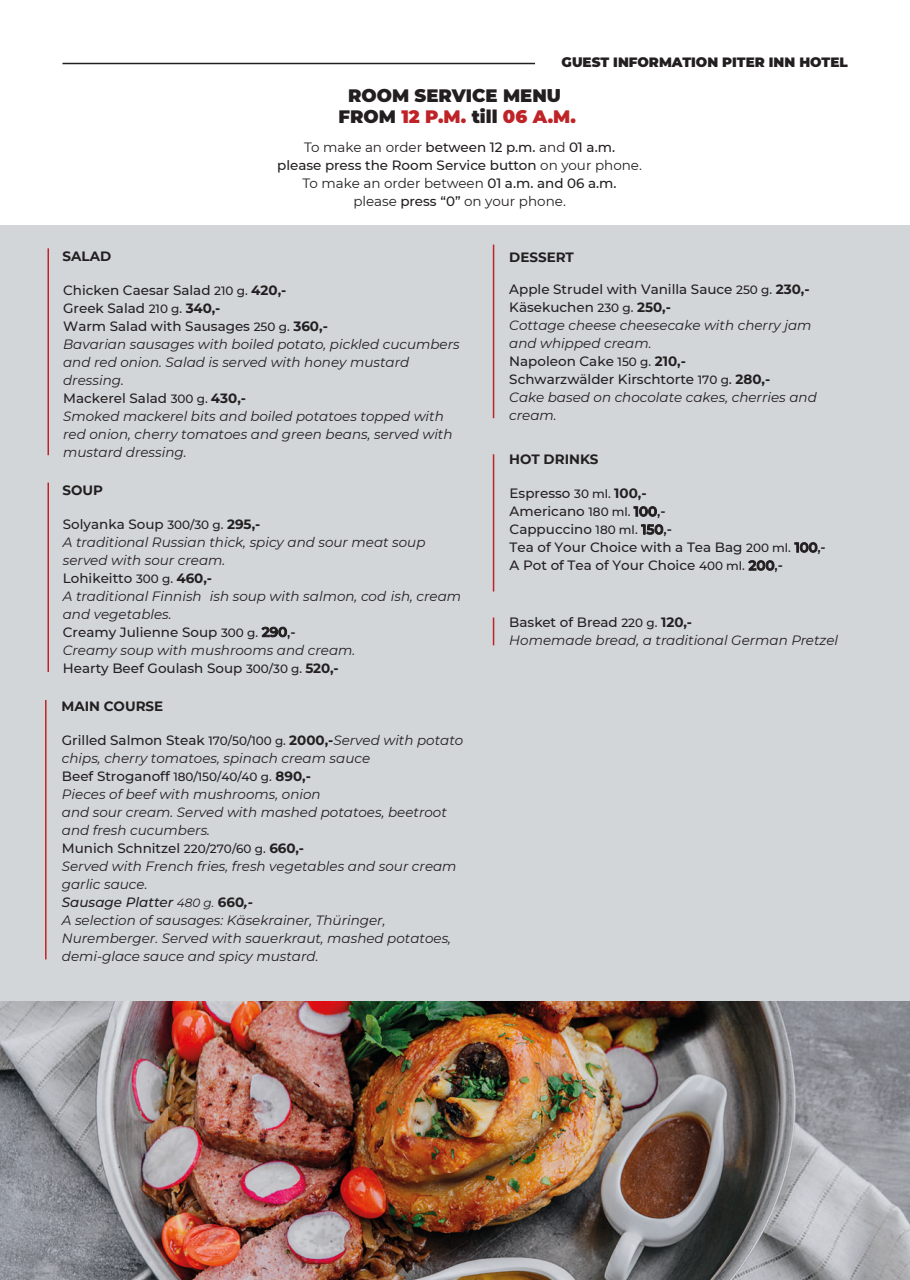
<style>
.page{position:relative;width:910px;height:1280px;background:#fff}
.page>*{position:absolute;margin:0;border:0;box-sizing:border-box;transform-origin:0 0}
.t1{font:900 18px "Montserrat";color:#bf2327}
.t2{font:900 18px "Montserrat";color:#231f20}
.t3{font:italic 13.5px/18px "Montserrat";color:#231f20}
.t4{font:500 13.5px/18px "Montserrat";color:#231f20}
.t5{font:13.5px "Montserrat";color:#231f20}
.t6{font:700 13.5px "Montserrat";color:#231f20}
.t7{font:900 13.5px "Montserrat";color:#231f20}
.t8{font:500 12px "Montserrat";color:#231f20}
.s1{color:#231f20}
.s2{font-weight:400}
.s3{font-weight:500}
.s4{font-weight:500;font-style:normal}
.s5{font-weight:500;font-style:normal;font-size:12px}
.s6{font-weight:700;font-style:normal}
.s7{font-weight:600;font-style:normal}
.s8{font-size:13.5px}
.s9{font-weight:700;font-size:13.5px}
.s10{font-size:12px}
.s11{font-weight:700}
.s12{font-weight:600}
</style>
<div class="page">
<hr style="left:63px;top:63px;width:472px;height:1px;background:#231f20">
<div style="left:0;top:225px;width:910px;height:1046px;background:#d2d6d9"></div>
<hr style="left:48px;top:248px;width:1px;height:207px;background:#bf2327">
<hr style="left:45px;top:700px;width:2px;height:259px;background:#bf2327">
<hr style="left:48px;top:483px;width:1px;height:189px;background:#bf2327">
<hr style="left:493px;top:454px;width:1px;height:137px;background:#bf2327">
<svg style="left:493px;top:617px;width:1px;height:28px"></svg>
<hr style="left:493px;top:245px;width:1px;height:173px;background:#bf2327">
<img style="left:0;top:1001px;width:910px;height:279px">
<p class="t7" style="left:562px;top:52px;width:288px">GUEST INFORMATION PITER INN HOTEL</p>
<p class="t2" style="left:348px;top:82px;width:214px">ROOM SERVICE MENU</p>
<p class="t1" style="left:339px;top:103px;width:239px"><span class="s1">FROM</span> 12 P.M. <span class="s1">till</span> 06 A.M.</p>
<p class="t4" style="left:304px;top:138px;width:312px"><span class="s2">To make an order</span> between 12 p.m. <span class="s2">and</span> 01 a.m.</p>
<p class="t4" style="left:277px;top:156px;width:366px">please press the Room Service button <span class="s2">on your phone.</span></p>
<p class="t5" style="left:303px;top:174px;width:315px">To make an order between <span class="s3">01 a.m. and 06 a.m.</span></p>
<p class="t5" style="left:353px;top:192px;width:214px">please <span class="s3">press “0”</span> on your phone.</p>
<p class="t6" style="left:62px;top:246px;width:50px">SALAD</p>
<p class="t3" style="left:63px;top:281px;width:398px"><span class="s4">Chicken Caesar Salad</span> <span class="s5">210 g.</span> <span class="s6">420,-<br></span><span class="s4">Greek Salad</span> <span class="s5">210 g.</span> <span class="s6">340,-<br></span><span class="s4">Warm Salad with Sausages</span> <span class="s5">250 g.</span> <span class="s6">360,-<br></span>Bavarian sausages with boiled potato, pickled cucumbers and red onion. Salad is served with honey mustard dressing.<br><span class="s4">Mackerel Salad</span> <span class="s5">300 g.</span> <span class="s6">430,-<br></span>Smoked mackerel bits and boiled potatoes topped with red onion, cherry tomatoes and green beans, served with mustard dressing.</p>
<p class="t6" style="left:63px;top:480px;width:42px">SOUP</p>
<p class="t3" style="left:63px;top:514px;width:400px"><span class="s4">Solyanka Soup</span> <span class="s5">300/30 g.</span> <span class="s6">295,-<br></span>A traditional Russian thick, spicy and sour meat soup served with sour cream.<br><span class="s4">Lohikeitto</span> <span class="s5">300 g.</span> <span class="s6">460,-<br></span>A traditional Finnish ish soup with salmon, cod ish, cream and vegetables.<br><span class="s4">Creamy Julienne Soup</span> <span class="s5">300 g.</span> <span class="s7">290,-<br></span>Creamy soup with mushrooms and cream.<br><span class="s4">Hearty Beef Goulash Soup</span> <span class="s5">300/30 g.</span> <span class="s6">520,-</span></p>
<p class="t6" style="left:62px;top:696px;width:103px">MAIN COURSE</p>
<p class="t3" style="left:62px;top:730px;width:403px"><span class="s4">Grilled Salmon Steak</span> <span class="s5">170/50/100 g.</span> <span class="s6">2000,-</span>Served with potato chips, cherry tomatoes, spinach cream sauce</p>
<p class="t8" style="left:62px;top:768px;width:251px"><span class="s8">Beef Stroganoff</span> 180/150/40/40 g. <span class="s9">890,-</span></p>
<p class="t3" style="left:62px;top:784px;width:396px">Pieces of beef with mushrooms, onion<br>and sour cream. Served with mashed potatoes, beetroot and fresh cucumbers.<br><span class="s4">Munich Schnitzel</span> <span class="s5">220/270/60 g.</span> <span class="s6">660,-<br></span>Served with French fries, fresh vegetables and sour cream garlic sauce.<br><span class="s3">Sausage Platter</span> <span class="s10">480 g.</span> <span class="s6">660</span><span class="s11">,-<br></span>A selection of sausages: Käsekrainer, Thüringer, Nuremberger. Served with sauerkraut, mashed potatoes, demi-glace sauce and spicy mustard.</p>
<p class="t6" style="left:509px;top:247px;width:66px">DESSERT</p>
<p class="t3" style="left:509px;top:280px;width:309px"><span class="s4">Apple Strudel with Vanilla Sauce</span> <span class="s5">250 g.</span> <span class="s6">230,-<br></span><span class="s4">Käsekuchen</span> <span class="s5">230 g.</span> <span class="s6">250,-<br></span>Cottage cheese cheesecake with cherry jam and whipped cream.<br><span class="s4">Napoleon Cake</span> <span class="s5">150 g.</span> <span class="s6">210,-<br></span><span class="s4">Schwarzwälder Kirschtorte</span> <span class="s5">170 g</span><span class="s4">.</span> <span class="s6">280,-<br></span>Cake based on chocolate cakes, cherries and cream.</p>
<p class="t6" style="left:509px;top:449px;width:91px">HOT DRINKS</p>
<p class="t4" style="left:510px;top:484px;width:318px">Espresso <span class="s10">30 ml.</span> <span class="s11">100,-<br></span>Americano <span class="s10">180 ml.</span> <span class="s12">100,-<br></span>Cappuccino <span class="s10">180 ml.</span> <span class="s12">150,-<br></span>Tea of Your Choice with a Tea Bag <span class="s10">200 ml.</span> <span class="s12">100,-<br></span>A Pot of Tea of Your Choice <span class="s10">400 ml.</span> <span class="s12">200,-</span></p>
<p class="t4" style="left:509px;top:612px;width:184px">Basket of Bread <span class="s10">220 g.</span> <span class="s11">120,-</span></p>
<p class="t3" style="left:509px;top:631px;width:330px">Homemade bread, a traditional German Pretzel</p>
</div>
